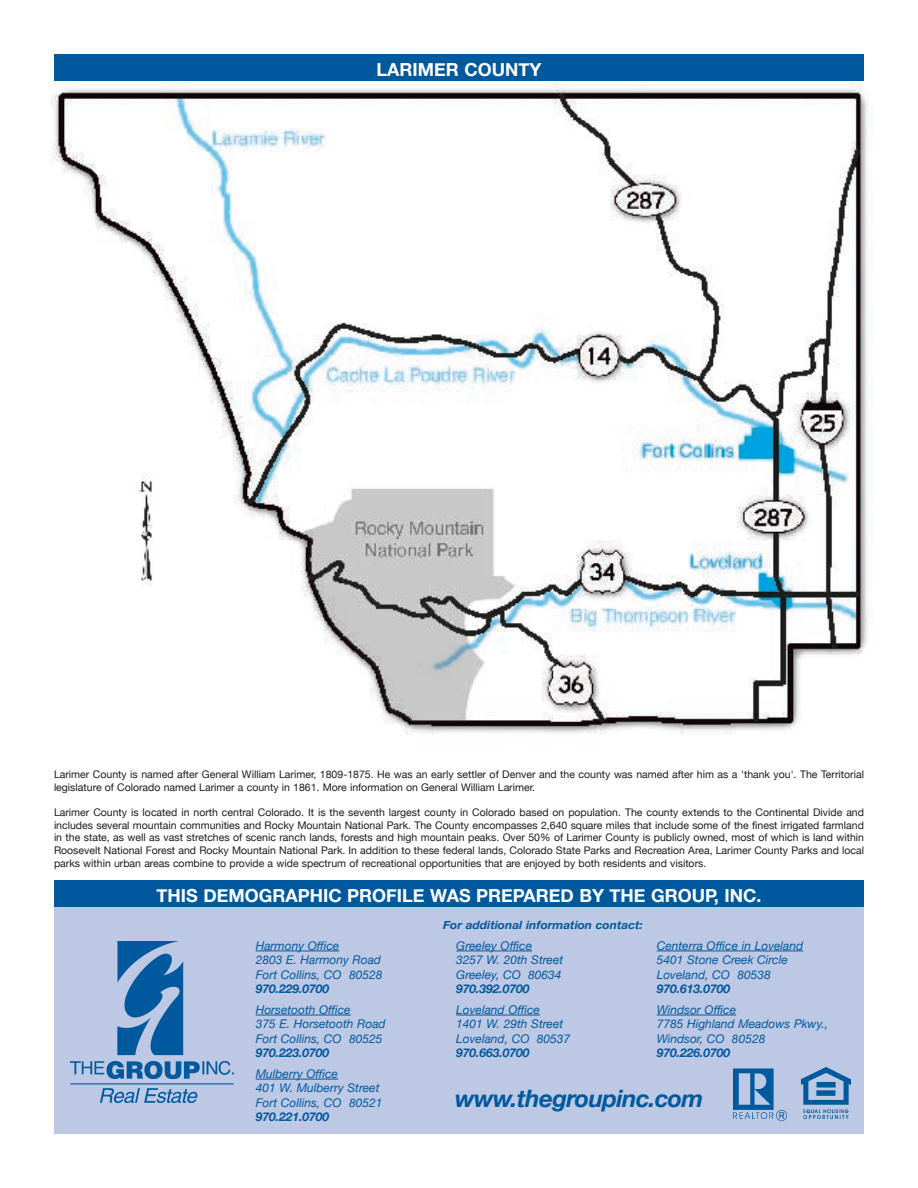
<style>
.page{position:relative;width:918px;height:1188px;background:#fff}
.page>*{position:absolute;margin:0;border:0;box-sizing:border-box;transform-origin:0 0}
.t1{font:italic 700 24px "Helvetica Neue";letter-spacing:-.025em;color:#00599d}
.t2{font:700 18px "Helvetica Neue";color:#fff}
.t3{font:italic 12px/14.4px "Helvetica Neue";color:#00599d}
.t4{font:italic 700 12px "Helvetica Neue";color:#00599d}
.t5{font:italic 700 11.4px "Helvetica Neue";color:#00599d;scale:1.05 1}
.t6{font:10.5px/12.6px "Helvetica Neue";color:#1c1c1a}
</style>
<div class="page">
<img style="left:50px;top:83px;width:821px;height:652px">
<div style="left:54px;top:54px;width:810px;height:27px;background:#00599d"></div>
<div style="left:54px;top:905px;width:810px;height:229px;background:#bdc8e4"></div>
<div style="left:54px;top:880px;width:810px;height:27px;background:#00599d"></div>
<img style="left:70px;top:942px;width:163px;height:160px">
<hr style="left:256px;top:951px;width:83px;height:1px;background:#00599d">
<hr style="left:256px;top:1015px;width:95px;height:1px;background:#00599d">
<hr style="left:256px;top:1079px;width:82px;height:1px;background:#00599d">
<hr style="left:456px;top:951px;width:76px;height:1px;background:#00599d">
<hr style="left:456px;top:1015px;width:84px;height:1px;background:#00599d">
<hr style="left:657px;top:951px;width:146px;height:1px;background:#00599d">
<hr style="left:657px;top:1015px;width:79px;height:1px;background:#00599d">
<img style="left:733px;top:1068px;width:118px;height:52px">
<h2 class="t2" style="left:377px;top:59px;width:166px">LARIMER COUNTY</h2>
<p class="t6" style="left:54px;top:768px;width:812px">Larimer County is named after General William Larimer, 1809-1875. He was an early settler of Denver and the county was named after him as a 'thank you'. The Territorial legislature of Colorado named Larimer a county in 1861. More information on General William Larimer.</p>
<p class="t6" style="left:54px;top:806px;width:812px;text-align:justify">Larimer County is located in north central Colorado. It is the seventh largest county in Colorado based on population. The county extends to the Continental Divide and includes several mountain communities and Rocky Mountain National Park. The County encompasses 2,640 square miles that include some of the finest irrigated farmland in the state, as well as vast stretches of scenic ranch lands, forests and high mountain peaks. Over 50% of Larimer County is publicly owned, most of which is land within Roosevelt National Forest and Rocky Mountain National Park. In addition to these federal lands, Colorado State Parks and Recreation Area, Larimer County Parks and local parks within urban areas combine to provide a wide spectrum of recreational opportunities that are enjoyed by both residents and visitors.</p>
<h2 class="t2" style="left:157px;top:885px;width:606px">THIS DEMOGRAPHIC PROFILE WAS PREPARED BY THE GROUP, INC.</h2>
<p class="t3" style="left:256px;top:938px;width:128px">Harmony Office<br>2803 E. Harmony Road<br>Fort Collins, CO 80528</p>
<p class="t4" style="left:256px;top:981px;width:75px">970.229.0700</p>
<p class="t3" style="left:256px;top:1002px;width:131px">Horsetooth Office<br>375 E. Horsetooth Road<br>Fort Collins, CO 80525</p>
<p class="t4" style="left:256px;top:1045px;width:75px">970.223.0700</p>
<p class="t3" style="left:256px;top:1066px;width:128px">Mulberry Office<br>401 W. Mulberry Street<br>Fort Collins, CO 80521</p>
<p class="t4" style="left:256px;top:1109px;width:75px">970.221.0700</p>
<p class="t5" style="left:443px;top:918px;width:192px">For additional information contact:</p>
<p class="t3" style="left:657px;top:938px;width:148px">Centerra Office in Loveland<br>5401 Stone Creek Circle<br>Loveland, CO 80538</p>
<p class="t4" style="left:657px;top:981px;width:75px">970.613.0700</p>
<p class="t3" style="left:657px;top:1002px;width:173px">Windsor Office<br>7785 Highland Meadows Pkwy.,<br>Windsor, CO 80528</p>
<p class="t4" style="left:657px;top:1045px;width:75px">970.226.0700</p>
<h1 class="t1" style="left:455px;top:1084px;width:249px">www.thegroupinc.com</h1>
<p class="t3" style="left:456px;top:938px;width:109px">Greeley Office<br>3257 W. 20th Street<br>Greeley, CO 80634</p>
<p class="t4" style="left:456px;top:981px;width:75px">970.392.0700</p>
<p class="t3" style="left:456px;top:1002px;width:115px">Loveland Office<br>1401 W. 29th Street<br>Loveland, CO 80537</p>
<p class="t4" style="left:456px;top:1045px;width:75px">970.663.0700</p>
</div>
